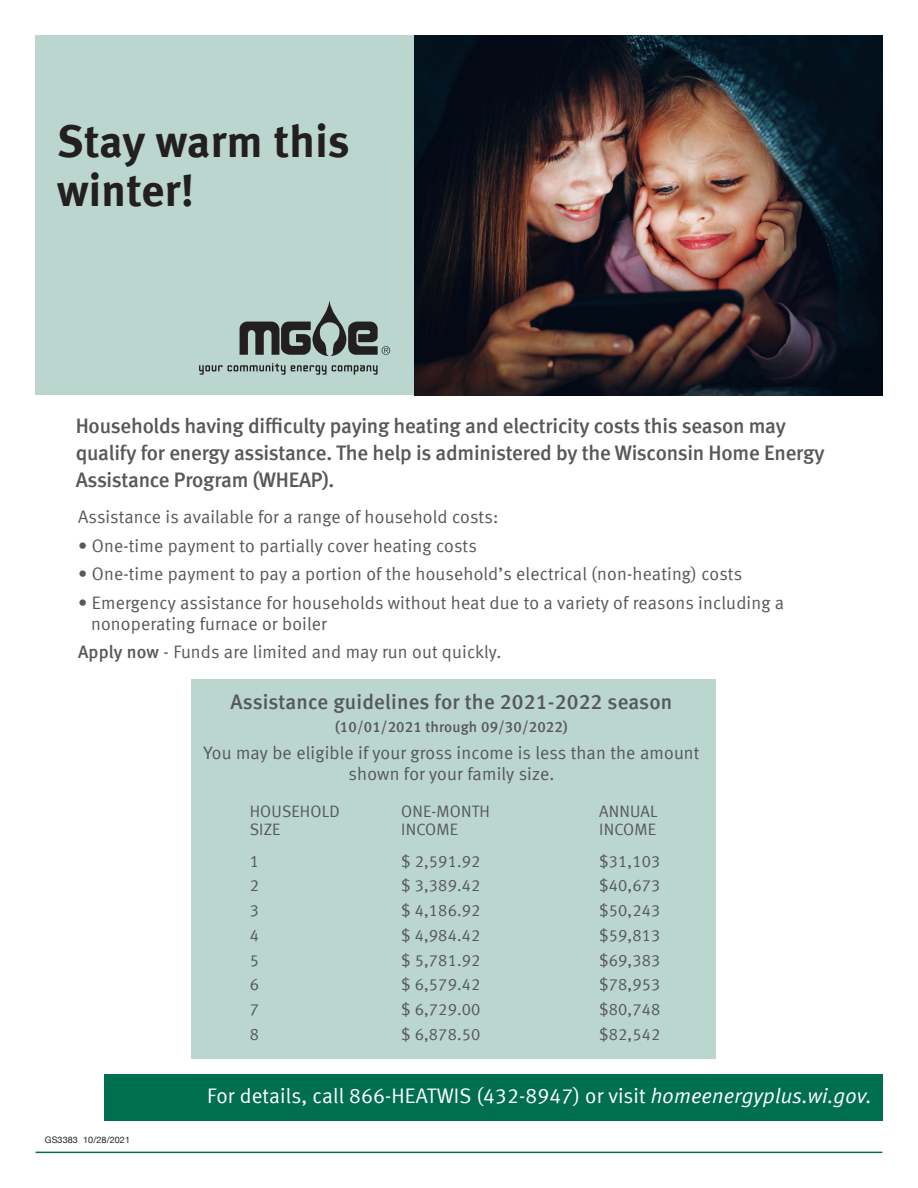
<style>
.page{position:relative;width:918px;height:1188px;background:#fff}
.page>*{position:absolute;margin:0;border:0;box-sizing:border-box;transform-origin:0 0}
.t1{font:45.15px/49.7px "Meta Bold LF";letter-spacing:.01em;color:#231f20}
.t2{font:21px/27px "Meta Medium LF";letter-spacing:-.01em;color:#57585a}
.t3{font:21px "Meta Normal LF";letter-spacing:.01em;color:#fff}
.t4{font:21px "Meta Medium LF";letter-spacing:.01em;color:#57585a}
.t5{font:18px/21px "Meta Normal LF";letter-spacing:.01em;color:#57585a}
.t6{font:16.5px "Meta Normal LF";letter-spacing:.01em;color:#57585a}
.t7{font:15px "Meta Medium LF";letter-spacing:.01em;color:#57585a}
.t8{font:9px "Helvetica Neue";letter-spacing:.01em;color:#231f20}
.s1{font-family:"Meta Medium LF"}
.s2{font-style:italic}
</style>
<div class="page">
<div style="left:36px;top:36px;width:378px;height:359px;background:#bad6ce"></div>
<img style="left:414px;top:36px;width:468px;height:359px">
<svg style="left:240px;top:300px;width:150px;height:56px"></svg>
<svg style="left:199px;top:363px;width:179px;height:12px"></svg>
<div style="left:3px;top:1075px;width:879px;height:46px;background:#006e51"></div>
<div style="left:191px;top:679px;width:525px;height:379px;background:#bad6ce"></div>
<hr style="left:36px;top:1152px;width:846px;height:1px;background:#006e51">
<div style="left:0;top:955px;width:104px;height:173px;background:#fff"></div>
<h1 class="t1" style="left:57px;top:115px;width:294px">Stay warm this winter!</h1>
<p class="t2" style="left:76px;top:412px;width:750px">Households having difficulty paying heating and electricity costs this season may qualify for energy assistance. The help is administered by the Wisconsin Home Energy<br>Assistance Program (WHEAP).</p>
<p class="t5" style="left:78px;top:506px;width:422px">Assistance is available for a range of household costs:</p>
<p class="t5" style="left:78px;top:535px;width:400px">• One-time payment to partially cover heating costs</p>
<p class="t5" style="left:78px;top:563px;width:666px">• One-time payment to pay a portion of the household’s electrical (non-heating) costs</p>
<p class="t5" style="left:91px;top:592px;width:695px;text-indent:-13px">• Emergency assistance for households without heat due to a variety of reasons including a nonoperating furnace or boiler</p>
<p class="t5" style="left:78px;top:641px;width:425px"><span class="s1">Apply now</span> - Funds are limited and may run out quickly.</p>
<p class="t4" style="left:230px;top:690px;width:443px">Assistance guidelines for the 2021-2022 season</p>
<p class="t7" style="left:335px;top:718px;width:234px">(10/01/2021 through 09/30/2022)</p>
<p class="t5" style="left:204px;top:743px;width:497px;text-align:center">You may be eligible if your gross income is less than the amount shown for your family size.</p>
<p class="t6" style="left:250px;top:802px;width:91px">HOUSEHOLD</p>
<p class="t6" style="left:401px;top:802px;width:90px">ONE-MONTH</p>
<p class="t6" style="left:599px;top:802px;width:60px">ANNUAL</p>
<p class="t6" style="left:250px;top:820px;width:32px">SIZE</p>
<p class="t6" style="left:401px;top:820px;width:58px">INCOME</p>
<p class="t6" style="left:599px;top:820px;width:58px">INCOME</p>
<p class="t6" style="left:250px;top:851px;width:11px">1</p>
<p class="t6" style="left:401px;top:851px;width:81px">$ 2,591.92</p>
<p class="t6" style="left:599px;top:851px;width:63px">$31,103</p>
<p class="t6" style="left:250px;top:876px;width:11px">2</p>
<p class="t6" style="left:401px;top:876px;width:81px">$ 3,389.42</p>
<p class="t6" style="left:599px;top:876px;width:63px">$40,673</p>
<p class="t6" style="left:250px;top:901px;width:11px">3</p>
<p class="t6" style="left:401px;top:901px;width:81px">$ 4,186.92</p>
<p class="t6" style="left:599px;top:901px;width:63px">$50,243</p>
<p class="t6" style="left:250px;top:926px;width:11px">4</p>
<p class="t6" style="left:401px;top:926px;width:81px">$ 4,984.42</p>
<p class="t6" style="left:599px;top:926px;width:63px">$59,813</p>
<p class="t6" style="left:250px;top:950px;width:11px">5</p>
<p class="t6" style="left:401px;top:950px;width:81px">$ 5,781.92</p>
<p class="t6" style="left:599px;top:950px;width:63px">$69,383</p>
<p class="t6" style="left:250px;top:975px;width:11px">6</p>
<p class="t6" style="left:401px;top:975px;width:81px">$ 6,579.42</p>
<p class="t6" style="left:599px;top:975px;width:63px">$78,953</p>
<p class="t6" style="left:250px;top:1000px;width:11px">7</p>
<p class="t6" style="left:401px;top:1000px;width:81px">$ 6,729.00</p>
<p class="t6" style="left:599px;top:1000px;width:63px">$80,748</p>
<p class="t6" style="left:250px;top:1025px;width:11px">8</p>
<p class="t6" style="left:401px;top:1025px;width:81px">$ 6,878.50</p>
<p class="t6" style="left:599px;top:1025px;width:63px">$82,542</p>
<p class="t8" style="left:45px;top:1133px;width:87px">GS3383 10/28/2021</p>
<p class="t3" style="left:207px;top:1084px;width:666px">For details, call 866-HEATWIS (432-8947) or visit <span class="s2">homeenergyplus.wi.gov.</span></p>
</div>
